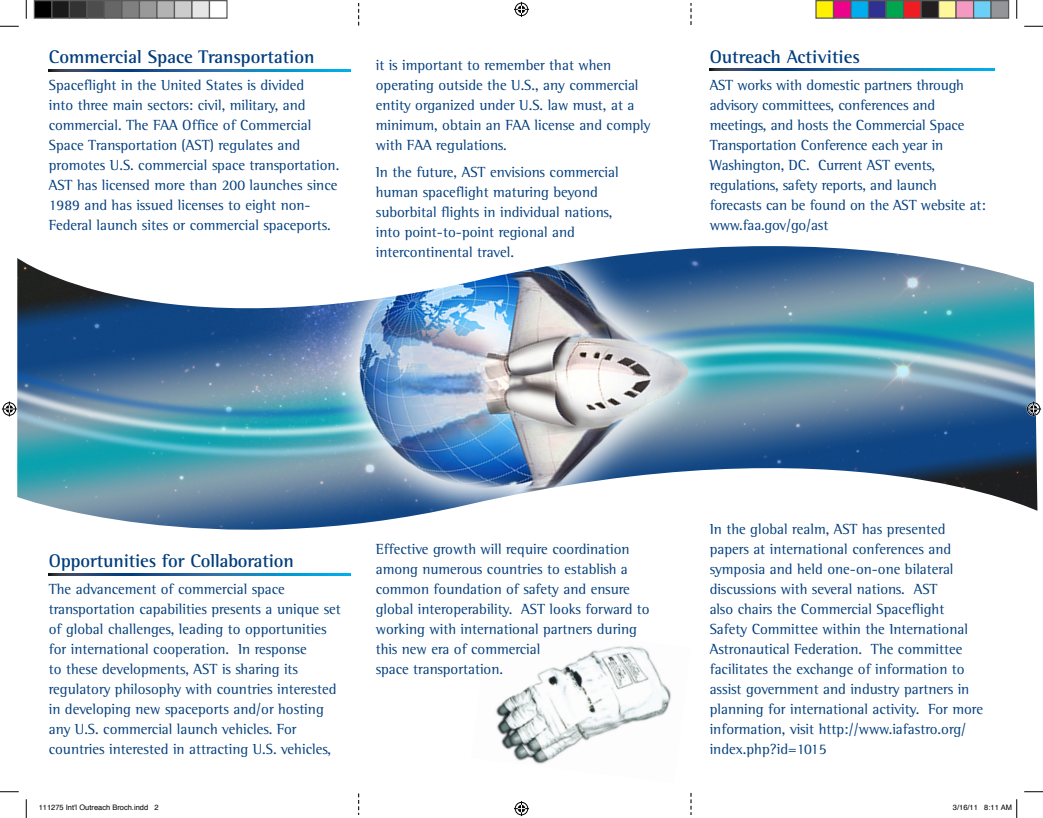
<style>
.page{position:relative;width:1043px;height:818px;background:#fff}
.page>*{position:absolute;margin:0;border:0;box-sizing:border-box;transform-origin:0 0}
.t1{font:700 18.75px "Rotis Semi Serif";color:#013d7d}
.t2{font:15px/20px "Rotis Semi Serif";color:#013d7d}
.t3{font:7.5px "Helvetica";color:#000}
</style>
<div class="page">
<svg style="left:358px;top:4px;width:1px;height:22px"></svg>
<svg style="left:690px;top:4px;width:1px;height:21px"></svg>
<svg style="left:358px;top:793px;width:1px;height:21px"></svg>
<svg style="left:690px;top:793px;width:1px;height:21px"></svg>
<img style="left:496px;top:646px;width:175px;height:118px">
<img style="left:17px;top:246px;width:1020px;height:284px">
<svg style="left:49px;top:69px;width:302px;height:2px"></svg>
<svg style="left:49px;top:573px;width:302px;height:2px"></svg>
<svg style="left:709px;top:69px;width:285px;height:1px"></svg>
<svg style="left:0;top:25px;width:19px;height:2px"></svg>
<svg style="left:1024px;top:25px;width:18px;height:2px"></svg>
<svg style="left:0;top:791px;width:19px;height:1px"></svg>
<svg style="left:1024px;top:791px;width:18px;height:1px"></svg>
<svg style="left:25px;top:0;width:2px;height:19px"></svg>
<svg style="left:25px;top:799px;width:2px;height:19px"></svg>
<svg style="left:1016px;top:0;width:1px;height:19px"></svg>
<svg style="left:514px;top:2px;width:15px;height:15px"></svg>
<svg style="left:514px;top:801px;width:15px;height:15px"></svg>
<svg style="left:2px;top:401px;width:15px;height:15px"></svg>
<svg style="left:1026px;top:401px;width:15px;height:15px"></svg>
<div style="left:34px;top:1px;width:18px;height:17px;background:#000"></div>
<div style="left:34px;top:0;width:18px;height:19px;border:1px solid #595959"></div>
<div style="left:52px;top:1px;width:17px;height:17px;background:#1a1a1a"></div>
<div style="left:51px;top:0;width:19px;height:19px;border:1px solid #595959"></div>
<div style="left:69px;top:1px;width:18px;height:17px;background:#333"></div>
<div style="left:69px;top:0;width:19px;height:19px;border:1px solid #595959"></div>
<div style="left:87px;top:1px;width:17px;height:17px;background:#4d4d4d"></div>
<div style="left:86px;top:0;width:19px;height:19px;border:1px solid #595959"></div>
<div style="left:104px;top:1px;width:18px;height:17px;background:#666"></div>
<div style="left:104px;top:0;width:18px;height:19px;border:1px solid #595959"></div>
<div style="left:122px;top:1px;width:17px;height:17px;background:#808080"></div>
<div style="left:121px;top:0;width:19px;height:19px;border:1px solid #595959"></div>
<div style="left:139px;top:1px;width:18px;height:17px;background:#999"></div>
<div style="left:139px;top:0;width:19px;height:19px;border:1px solid #595959"></div>
<div style="left:157px;top:1px;width:17px;height:17px;background:#b3b3b3"></div>
<div style="left:156px;top:0;width:19px;height:19px;border:1px solid #595959"></div>
<div style="left:174px;top:1px;width:18px;height:17px;background:#ccc"></div>
<div style="left:174px;top:0;width:18px;height:19px;border:1px solid #595959"></div>
<div style="left:192px;top:1px;width:17px;height:17px;background:#e6e6e6"></div>
<div style="left:191px;top:0;width:19px;height:19px;border:1px solid #595959"></div>
<div style="left:209px;top:0;width:19px;height:19px;border:1px solid #595959"></div>
<div style="left:816px;top:1px;width:17px;height:17px;background:#fff101"></div>
<div style="left:815px;top:0;width:19px;height:19px;border:1px solid #595959"></div>
<div style="left:833px;top:1px;width:18px;height:17px;background:#ed028c"></div>
<div style="left:832px;top:0;width:19px;height:19px;border:1px solid #595959"></div>
<div style="left:851px;top:1px;width:17px;height:17px;background:#00aeef"></div>
<div style="left:850px;top:0;width:19px;height:19px;border:1px solid #595959"></div>
<div style="left:868px;top:1px;width:18px;height:17px;background:#2e3092"></div>
<div style="left:868px;top:0;width:18px;height:19px;border:1px solid #595959"></div>
<div style="left:886px;top:1px;width:17px;height:17px;background:#00a54f"></div>
<div style="left:885px;top:0;width:19px;height:19px;border:1px solid #595959"></div>
<div style="left:903px;top:1px;width:18px;height:17px;background:#ee1d23"></div>
<div style="left:902px;top:0;width:19px;height:19px;border:1px solid #595959"></div>
<div style="left:921px;top:1px;width:17px;height:17px;background:#231f20"></div>
<div style="left:920px;top:0;width:19px;height:19px;border:1px solid #595959"></div>
<div style="left:938px;top:1px;width:18px;height:17px;background:#fff79a"></div>
<div style="left:938px;top:0;width:18px;height:19px;border:1px solid #595959"></div>
<div style="left:956px;top:1px;width:17px;height:17px;background:#f499c2"></div>
<div style="left:955px;top:0;width:19px;height:19px;border:1px solid #595959"></div>
<div style="left:973px;top:1px;width:18px;height:17px;background:#6bcff6"></div>
<div style="left:972px;top:0;width:19px;height:19px;border:1px solid #595959"></div>
<div style="left:991px;top:1px;width:17px;height:17px;background:#939598"></div>
<div style="left:990px;top:0;width:19px;height:19px;border:1px solid #595959"></div>
<svg style="left:1016px;top:799px;width:1px;height:19px"></svg>
<p class="t1" style="left:49px;top:45px;width:267px">Commercial Space Transportation</p>
<p class="t2" style="left:49px;top:75px;width:292px">Spaceflight in the United States is divided<br>into three main sectors: civil, military, and commercial. The FAA Office of Commercial Space Transportation (AST) regulates and promotes U.S. commercial space transportation.<br>AST has licensed more than 200 launches since 1989 and has issued licenses to eight non-Federal launch sites or commercial spaceports.</p>
<p class="t2" style="left:376px;top:55px;width:276px">it is important to remember that when operating outside the U.S., any commercial entity organized under U.S. law must, at a minimum, obtain an FAA license and comply with FAA regulations.</p>
<p class="t2" style="left:376px;top:162px;width:244px">In the future, AST envisions commercial human spaceflight maturing beyond suborbital flights in individual nations, into point-to-point regional and intercontinental travel.</p>
<p class="t1" style="left:709px;top:45px;width:152px">Outreach Activities</p>
<p class="t2" style="left:709px;top:75px;width:278px">AST works with domestic partners through advisory committees, conferences and meetings, and hosts the Commercial Space Transportation Conference each year in Washington, DC. Current AST events, regulations, safety reports, and launch forecasts can be found on the AST website at: www.faa.gov/go/ast</p>
<p class="t1" style="left:49px;top:549px;width:246px">Opportunities for Collaboration</p>
<p class="t2" style="left:49px;top:579px;width:294px">The advancement of commercial space transportation capabilities presents a unique set of global challenges, leading to opportunities for international cooperation. In response<br>to these developments, AST is sharing its regulatory philosophy with countries interested in developing new spaceports and/or hosting any U.S. commercial launch vehicles. For countries interested in attracting U.S. vehicles,</p>
<p class="t2" style="left:376px;top:538px;width:275px">Effective growth will require coordination among numerous countries to establish a common foundation of safety and ensure global interoperability. AST looks forward to working with international partners during this new era of commercial<br>space transportation.</p>
<p class="t2" style="left:709px;top:519px;width:275px">In the global realm, AST has presented papers at international conferences and symposia and held one-on-one bilateral discussions with several nations. AST<br>also chairs the Commercial Spaceflight Safety Committee within the International Astronautical Federation. The committee facilitates the exchange of information to assist government and industry partners in planning for international activity. For more information, visit http://www.iafastro.org/ index.php?id=1015</p>
<p class="t3" style="left:39px;top:802px;width:121px">111275 Int'l Outreach Broch.indd 2</p>
<p class="t3" style="left:952px;top:802px;width:61px">3/16/11 8:11 AM</p>
</div>
